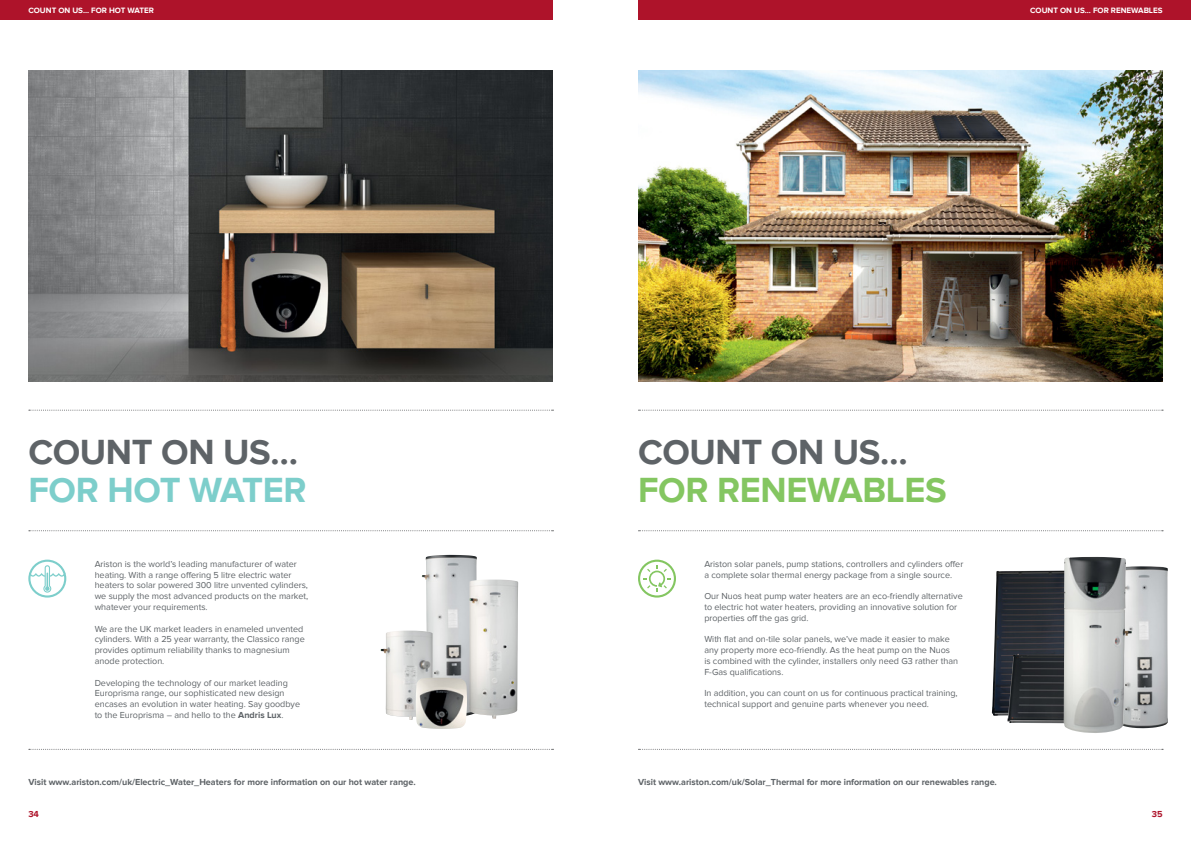
<style>
.page{position:relative;width:1191px;height:842px;background:#fff}
.page>*{position:absolute;margin:0;border:0;box-sizing:border-box;transform-origin:0 0}
.t1{font:700 36px "Proxima Nova";letter-spacing:-.01em;color:#5e6367}
.t2{font:700 36px "Proxima Nova";letter-spacing:-.01em;color:#84c661}
.t3{font:700 36px "Proxima Nova";letter-spacing:-.01em;color:#7dcecb}
.t4{font:9px/10.8px "Proxima Nova";color:#5e6367}
.t5{font:700 9px "Proxima Nova";color:#5e6367}
.t6{font:700 9px "Proxima Nova";color:#ae132a}
.t7{font:700 8px "Proxima Nova";color:#fff}
.s1{font-weight:700}
</style>
<div class="page">
<img style="left:28px;top:71px;width:525px;height:311px">
<svg style="left:638px;top:530px;width:525px;height:1px"></svg>
<svg style="left:29px;top:749px;width:524px;height:1px"></svg>
<svg style="left:638px;top:749px;width:525px;height:1px"></svg>
<svg style="left:638px;top:410px;width:525px;height:1px"></svg>
<svg style="left:638px;top:560px;width:38px;height:38px"></svg>
<svg style="left:29px;top:530px;width:524px;height:1px"></svg>
<svg style="left:29px;top:410px;width:524px;height:1px"></svg>
<svg style="left:28px;top:560px;width:38px;height:38px"></svg>
<img style="left:422px;top:555px;width:55px;height:161px">
<img style="left:380px;top:630px;width:53px;height:90px">
<img style="left:469px;top:579px;width:49px;height:140px">
<img style="left:416px;top:677px;width:51px;height:52px">
<img style="left:992px;top:570px;width:71px;height:146px">
<img style="left:1007px;top:654px;width:56px;height:70px">
<img style="left:1132px;top:566px;width:36px;height:162px">
<img style="left:1063px;top:557px;width:69px;height:176px">
<img style="left:638px;top:71px;width:524px;height:311px">
<div style="left:0;top:0;width:553px;height:20px;background:#ae132a"></div>
<div style="left:638px;top:0;width:553px;height:20px;background:#ae132a"></div>
<p class="t7" style="left:28px;top:6px;width:127px">COUNT ON US... FOR HOT WATER</p>
<p class="t7" style="left:1030px;top:6px;width:134px">COUNT ON US... FOR RENEWABLES</p>
<h1 class="t1" style="left:28px;top:431px;width:271px">COUNT ON US…</h1>
<h1 class="t3" style="left:28px;top:469px;width:280px">FOR HOT WATER</h1>
<p class="t4" style="left:95px;top:558px;width:215px">Ariston is the world’s leading manufacturer of water heating. With a range offering 5 litre electric water heaters to solar powered 300 litre unvented cylinders, we supply the most advanced products on the market, whatever your requirements.</p>
<p class="t4" style="left:95px;top:623px;width:212px">We are the UK market leaders in enameled unvented cylinders. With a 25 year warranty, the Classico range provides optimum reliability thanks to magnesium anode protection.</p>
<p class="t4" style="left:95px;top:677px;width:207px">Developing the technology of our market leading Europrisma range, our sophisticated new design encases an evolution in water heating. Say goodbye to the Europrisma – and hello to the <span class="s1">Andris Lux</span>.</p>
<h1 class="t1" style="left:638px;top:431px;width:271px">COUNT ON US…</h1>
<h1 class="t2" style="left:638px;top:469px;width:310px">FOR RENEWABLES</h1>
<p class="t4" style="left:704px;top:558px;width:260px">Ariston solar panels, pump stations, controllers and cylinders offer a complete solar thermal energy package from a single source.</p>
<p class="t4" style="left:704px;top:591px;width:260px">Our Nuos heat pump water heaters are an eco-friendly alternative to electric hot water heaters, providing an innovative solution for properties off the gas grid.</p>
<p class="t4" style="left:704px;top:634px;width:255px">With flat and on-tile solar panels, we’ve made it easier to make any property more eco-friendly. As the heat pump on the Nuos is combined with the cylinder, installers only need G3 rather than F-Gas qualifications.</p>
<p class="t4" style="left:704px;top:688px;width:255px">In addition, you can count on us for continuous practical training, technical support and genuine parts whenever you need.</p>
<p class="t5" style="left:28px;top:777px;width:389px">Visit www.ariston.com/uk/Electric_Water_Heaters for more information on our hot water range.</p>
<p class="t5" style="left:638px;top:777px;width:360px">Visit www.ariston.com/uk/Solar_Thermal for more information on our renewables range.</p>
<p class="t6" style="left:28px;top:809px;width:12px">34</p>
<p class="t6" style="left:1151px;top:809px;width:12px">35</p>
</div>
